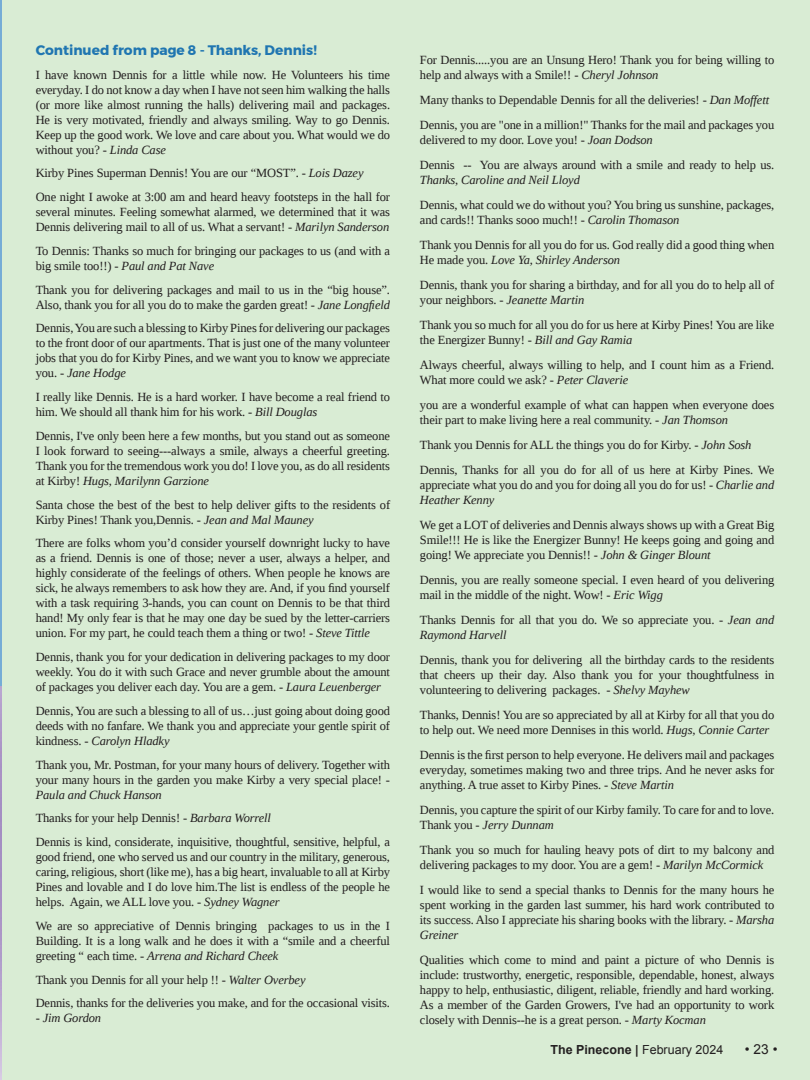
<style>
.page{position:relative;width:810px;height:1080px;background:#d9ecd4}
.page>*{position:absolute;margin:0;border:0;box-sizing:border-box;transform-origin:0 0}
.t1{font:700 13.75px "Montserrat";color:#2076b1}
.t2{font:13.75px "Arial";color:#231f20}
.t3{font:12.5px/15px "Liberation Serif";letter-spacing:-.01em;color:#231f20}
.t4{font:12.5px "Arial";color:#231f20}
.t5{font:italic 12.5px "Liberation Serif";letter-spacing:-.01em;color:#231f20}
.s1{font-style:italic}
.s2{font-style:normal}
.s3{font-weight:700}
.s4{font-weight:700;font-style:italic}
</style>
<div class="page">
<img style="left:0;top:686px;width:2px;height:394px">
<hr style="left:0;top:0;width:2px;height:686px;background:#1b75bc">
<p class="t1" style="left:36px;top:39px;width:283px">Continued from page 8 - Thanks, Dennis!</p>
<p class="t3" style="left:36px;top:67px;width:356px;text-align:justify">I have known Dennis for a little while now. He Volunteers his time everyday. I do not know a day when I have not seen him walking the halls (or more like almost running the halls) delivering mail and packages.<br>He is very motivated, friendly and always smiling. Way to go Dennis.<br>Keep up the good work. We love and care about you. What would we do without you? - <span class="s1">Linda Case</span></p>
<p class="t3" style="left:36px;top:166px;width:329px">Kirby Pines Superman Dennis! You are our “MOST”. - <span class="s1">Lois Dazey</span></p>
<p class="t3" style="left:36px;top:189px;width:356px;text-align:justify">One night I awoke at 3:00 am and heard heavy footsteps in the hall for several minutes. Feeling somewhat alarmed, we determined that it was Dennis delivering mail to all of us. What a servant! - <span class="s1">Marilyn Sanderson</span></p>
<p class="t3" style="left:36px;top:243px;width:356px">To Dennis: Thanks so much for bringing our packages to us (and with a big smile too!!) - <span class="s1">Paul and Pat Nave</span></p>
<p class="t3" style="left:36px;top:282px;width:356px">Thank you for delivering packages and mail to us in the “big house”.<br>Also, thank you for all you do to make the garden great! - <span class="s1">Jane Longfield</span></p>
<p class="t3" style="left:36px;top:321px;width:356px;text-align:justify">Dennis, You are such a blessing to Kirby Pines for delivering our packages to the front door of our apartments. That is just one of the many volunteer jobs that you do for Kirby Pines, and we want you to know we appreciate you. - <span class="s1">Jane Hodge</span></p>
<p class="t3" style="left:36px;top:389px;width:356px">I really like Dennis. He is a hard worker. I have become a real friend to him. We should all thank him for his work. - <span class="s1">Bill Douglas</span></p>
<p class="t3" style="left:36px;top:428px;width:356px;text-align:justify">Dennis, I've only been here a few months, but you stand out as someone I look forward to seeing---always a smile, always a cheerful greeting.<br>Thank you for the tremendous work you do! I love you, as do all residents at Kirby! <span class="s1">Hugs, Marilynn Garzione</span></p>
<p class="t3" style="left:36px;top:497px;width:356px">Santa chose the best of the best to help deliver gifts to the residents of<br>Kirby Pines! Thank you,Dennis. - <span class="s1">Jean and Mal Mauney</span></p>
<p class="t3" style="left:36px;top:536px;width:356px;text-align:justify">There are folks whom you’d consider yourself downright lucky to have as a friend. Dennis is one of those; never a user, always a helper, and highly considerate of the feelings of others. When people he knows are sick, he always remembers to ask how they are. And, if you find yourself with a task requiring 3-hands, you can count on Dennis to be that third hand! My only fear is that he may one day be sued by the letter-carriers union. For my part, he could teach them a thing or two! - <span class="s1">Steve Tittle</span></p>
<p class="t3" style="left:36px;top:649px;width:356px;text-align:justify">Dennis, thank you for your dedication in delivering packages to my door weekly. You do it with such Grace and never grumble about the amount of packages you deliver each day. You are a gem. - <span class="s1">Laura Leuenberger</span></p>
<p class="t3" style="left:36px;top:703px;width:356px;text-align:justify">Dennis, You are such a blessing to all of us…just going about doing good deeds with no fanfare. We thank you and appreciate your gentle spirit of kindness. - <span class="s1">Carolyn Hladky</span></p>
<p class="t3" style="left:36px;top:757px;width:356px;text-align:justify">Thank you, Mr. Postman, for your many hours of delivery. Together with your many hours in the garden you make Kirby a very special place! - <span class="s1">Paula and Chuck Hanson</span></p>
<p class="t3" style="left:36px;top:811px;width:237px">Thanks for your help Dennis! - <span class="s1">Barbara Worrell</span></p>
<p class="t3" style="left:36px;top:834px;width:356px;text-align:justify">Dennis is kind, considerate, inquisitive, thoughtful, sensitive, helpful, a good friend, one who served us and our country in the military, generous, caring, religious, short (like me), has a big heart, invaluable to all at Kirby Pines and lovable and I do love him.The list is endless of the people he helps. Again, we ALL love you. - <span class="s1">Sydney Wagner</span></p>
<p class="t3" style="left:36px;top:918px;width:356px;text-align:justify">We are so appreciative of Dennis bringing packages to us in the I Building. It is a long walk and he does it with a “smile and a cheerful greeting “ each time. - <span class="s1">Arrena and Richard Cheek</span></p>
<p class="t3" style="left:36px;top:972px;width:271px">Thank you Dennis for all your help !! - <span class="s1">Walter Overbey</span></p>
<p class="t3" style="left:36px;top:996px;width:356px">Dennis, thanks for the deliveries you make, and for the occasional visits.</p>
<p class="t5" style="left:36px;top:1010px;width:67px"><span class="s2">-</span> Jim Gordon</p>
<p class="t3" style="left:420px;top:52px;width:356px">For Dennis.....you are an Unsung Hero! Thank you for being willing to help and always with a Smile!! - <span class="s1">Cheryl Johnson</span></p>
<p class="t3" style="left:420px;top:92px;width:351px">Many thanks to Dependable Dennis for all the deliveries! - <span class="s1">Dan Moffett</span></p>
<p class="t3" style="left:420px;top:117px;width:356px">Dennis, you are "one in a million!" Thanks for the mail and packages you delivered to my door. Love you! - <span class="s1">Joan Dodson</span></p>
<p class="t3" style="left:420px;top:157px;width:356px">Dennis -- You are always around with a smile and ready to help us.<br><span class="s1">Thanks, Caroline and Neil Lloyd</span></p>
<p class="t3" style="left:420px;top:197px;width:356px">Dennis, what could we do without you? You bring us sunshine, packages, and cards!! Thanks sooo much!! - <span class="s1">Carolin Thomason</span></p>
<p class="t3" style="left:420px;top:237px;width:356px">Thank you Dennis for all you do for us. God really did a good thing when<br>He made you. <span class="s1">Love Ya, Shirley Anderson</span></p>
<p class="t3" style="left:420px;top:277px;width:356px">Dennis, thank you for sharing a birthday, and for all you do to help all of your neighbors. - <span class="s1">Jeanette Martin</span></p>
<p class="t3" style="left:420px;top:317px;width:356px">Thank you so much for all you do for us here at Kirby Pines! You are like the Energizer Bunny! - <span class="s1">Bill and Gay Ramia</span></p>
<p class="t3" style="left:420px;top:357px;width:356px">Always cheerful, always willing to help, and I count him as a Friend.<br>What more could we ask? - <span class="s1">Peter Claverie</span></p>
<p class="t3" style="left:420px;top:397px;width:356px">you are a wonderful example of what can happen when everyone does their part to make living here a real community. - <span class="s1">Jan Thomson</span></p>
<p class="t3" style="left:420px;top:437px;width:333px">Thank you Dennis for ALL the things you do for Kirby. - <span class="s1">John Sosh</span></p>
<p class="t3" style="left:420px;top:462px;width:356px;text-align:justify">Dennis, Thanks for all you do for all of us here at Kirby Pines. We appreciate what you do and you for doing all you do for us! - <span class="s1">Charlie and Heather Kenny</span></p>
<p class="t3" style="left:420px;top:517px;width:356px;text-align:justify">We get a LOT of deliveries and Dennis always shows up with a Great Big Smile!!! He is like the Energizer Bunny! He keeps going and going and going! We appreciate you Dennis!! - <span class="s1">John &amp; Ginger Blount</span></p>
<p class="t3" style="left:420px;top:572px;width:356px">Dennis, you are really someone special. I even heard of you delivering mail in the middle of the night. Wow! - <span class="s1">Eric Wigg</span></p>
<p class="t3" style="left:420px;top:612px;width:356px">Thanks Dennis for all that you do. We so appreciate you. - <span class="s1">Jean and<br>Raymond Harvell</span></p>
<p class="t3" style="left:420px;top:652px;width:356px;text-align:justify">Dennis, thank you for delivering all the birthday cards to the residents that cheers up their day. Also thank you for your thoughtfulness in volunteering to delivering packages. - <span class="s1">Shelvy Mayhew</span></p>
<p class="t3" style="left:420px;top:707px;width:356px">Thanks, Dennis! You are so appreciated by all at Kirby for all that you do to help out. We need more Dennises in this world. <span class="s1">Hugs, Connie Carter</span></p>
<p class="t3" style="left:420px;top:747px;width:356px;text-align:justify">Dennis is the first person to help everyone. He delivers mail and packages everyday, sometimes making two and three trips. And he never asks for anything. A true asset to Kirby Pines. - <span class="s1">Steve Martin</span></p>
<p class="t3" style="left:420px;top:802px;width:356px">Dennis, you capture the spirit of our Kirby family. To care for and to love.<br>Thank you - <span class="s1">Jerry Dunnam</span></p>
<p class="t3" style="left:420px;top:842px;width:356px">Thank you so much for hauling heavy pots of dirt to my balcony and delivering packages to my door. You are a gem! - <span class="s1">Marilyn McCormick</span></p>
<p class="t3" style="left:420px;top:882px;width:356px;text-align:justify">I would like to send a special thanks to Dennis for the many hours he spent working in the garden last summer, his hard work contributed to its success. Also I appreciate his sharing books with the library. - <span class="s1">Marsha Greiner</span></p>
<p class="t3" style="left:420px;top:952px;width:356px;text-align:justify">Qualities which come to mind and paint a picture of who Dennis is include: trustworthy, energetic, responsible, dependable, honest, always happy to help, enthusiastic, diligent, reliable, friendly and hard working.<br>As a member of the Garden Growers, I've had an opportunity to work closely with Dennis--he is a great person. - <span class="s1">Marty Kocman</span></p>
<p class="t4" style="left:550px;top:1041px;width:175px"><span class="s3">The Pinecone</span> <span class="s4">|</span> February 2024</p>
<p class="t2" style="left:745px;top:1040px;width:34px">• 23 •</p>
</div>
